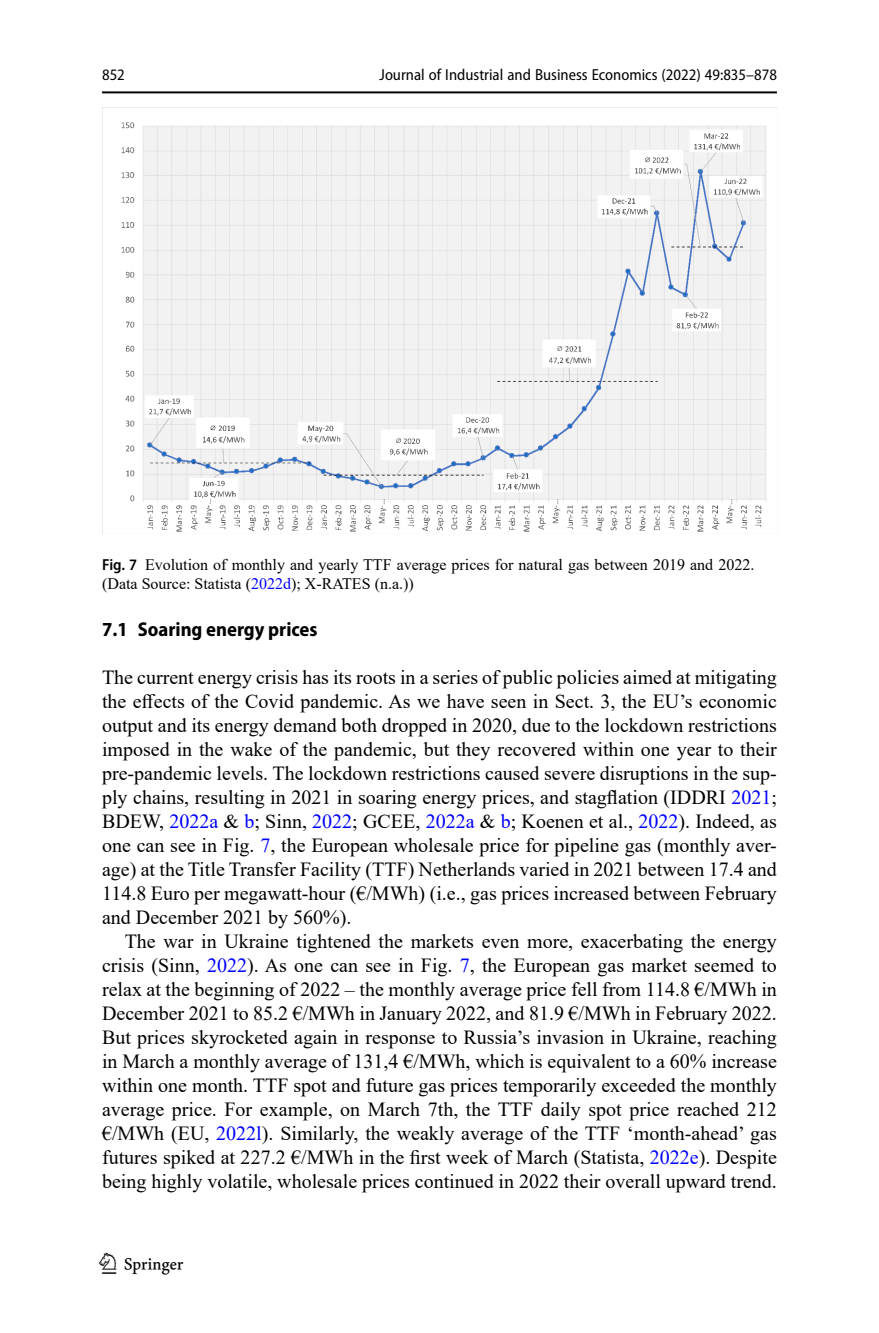
<style>
.page{position:relative;width:879px;height:1333px;background:#fff}
.page>*{position:absolute;margin:0;border:0;box-sizing:border-box;transform-origin:0 0}
.t1{font:30px "Springnew";color:#000}
.Body_Text_Indent{font:20px/24px "Times New Roman";color:#000;text-align:justify}
.Body_Text{font:20px/24px "Times New Roman";color:#000;text-align:justify}
.Head_2{font:700 semi-condensed 20px "Myriad Pro";color:#000}
.Figure_Caption{font:16px/19px "Times New Roman";color:#000}
.t2{font:semi-condensed 16px "Myriad Pro";color:#000}
.s1{font-family:"Myriad Pro";font-weight:600;font-stretch:semi-condensed}
.s2{color:#00f}
</style>
<div class="page">
<hr style="left:102px;top:91px;width:675px;height:2px;background:#000">
<img style="left:102px;top:108px;width:665px;height:425px">
<p class="t2" style="left:102px;top:66px;width:24px">852</p>
<p class="t2" style="left:379px;top:66px;width:399px">Journal of Industrial and Business Economics (2022) 49:835–878</p>
<p class="Figure_Caption" style="left:102px;top:554px;width:654px"><span class="s1">Fig. 7</span> Evolution of monthly and yearly TTF average prices for natural gas between 2019 and 2022. (Data Source: Statista (<span class="s2">2022d</span>); X-RATES (n.a.))</p>
<p class="Head_2" style="left:102px;top:618px;width:217px">7.1 Soaring energy prices</p>
<p class="Body_Text" style="left:102px;top:664px;width:676px">The current energy crisis has its roots in a series of public policies aimed at mitigating the effects of the Covid pandemic. As we have seen in Sect. 3, the EU’s economic output and its energy demand both dropped in 2020, due to the lockdown restrictions imposed in the wake of the pandemic, but they recovered within one year to their pre-pandemic levels. The lockdown restrictions caused severe disruptions in the sup&shy;ply chains, resulting in 2021 in soaring energy prices, and stagflation (IDDRI <span class="s2">2021</span>; BDEW, <span class="s2">2022a</span> &amp; <span class="s2">b</span>; Sinn, <span class="s2">2022</span>; GCEE, <span class="s2">2022a</span> &amp; <span class="s2">b</span>; Koenen et al., <span class="s2">2022</span>). Indeed, as one can see in Fig. <span class="s2">7</span>, the European wholesale price for pipeline gas (monthly aver&shy;age) at the Title Transfer Facility (TTF) Netherlands varied in 2021 between 17.4 and 114.8 Euro per megawatt-hour (€/MWh) (i.e., gas prices increased between February and December 2021 by 560%).</p>
<p class="Body_Text_Indent" style="left:102px;top:928px;width:676px;text-indent:23px">The war in Ukraine tightened the markets even more, exacerbating the energy crisis (Sinn, <span class="s2">2022</span>). As one can see in Fig. <span class="s2">7</span>, the European gas market seemed to relax at the beginning of 2022 – the monthly average price fell from 114.8 €/MWh in December 2021 to 85.2 €/MWh in January 2022, and 81.9 €/MWh in February 2022.<br>But prices skyrocketed again in response to Russia’s invasion in Ukraine, reaching in March a monthly average of 131,4 €/MWh, which is equivalent to a 60% increase within one month. TTF spot and future gas prices temporarily exceeded the monthly average price. For example, on March 7th, the TTF daily spot price reached 212 €/MWh (EU, <span class="s2">2022l</span>). Similarly, the weakly average of the TTF ‘month-ahead’ gas futures spiked at 227.2 €/MWh in the first week of March (Statista, <span class="s2">2022e</span>). Despite being highly volatile, wholesale prices continued in 2022 their overall upward trend.</p>
<h1 class="t1" style="left:102px;top:1246px;width:83px">1 3</h1>
</div>
